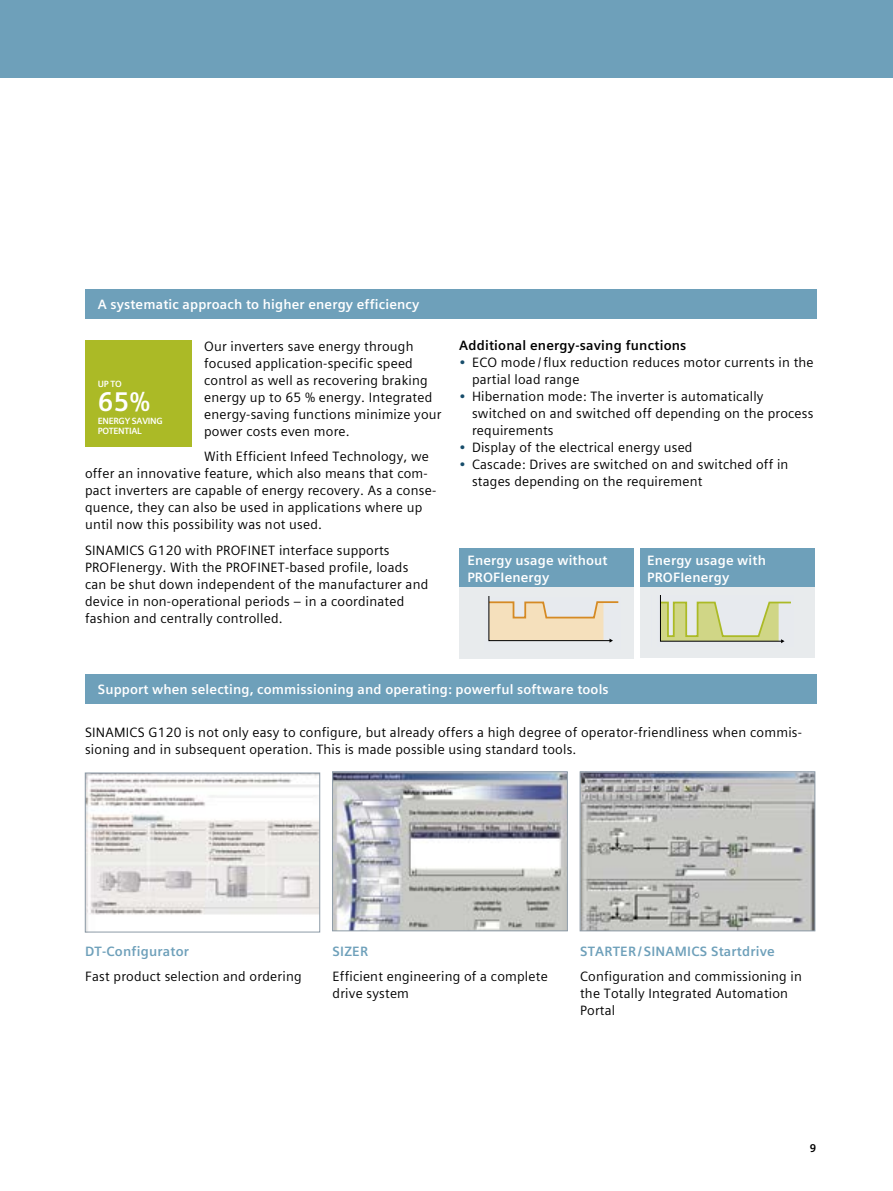
<style>
.page{position:relative;width:893px;height:1191px;background:#fff}
.page>*{position:absolute;margin:0;border:0;box-sizing:border-box;transform-origin:0 0}
.t1{font:700 27px "Siemens Sans Global";color:#fff}
.t2{font:13.5px/17px "Siemens Sans Global";letter-spacing:.015em;color:#000}
.t3{font:700 13.5px/17px "Siemens Sans Global";letter-spacing:.01em;color:#fff}
.t4{font:700 13.5px "Siemens Sans Global";letter-spacing:.015em;color:#6ea0ba}
.t5{font:700 13.5px "Siemens Sans Global";letter-spacing:.015em;color:#000}
.t6{font:700 11.25px "Siemens Sans Global";color:#000}
.t7{font:700 9px/10.6px "Siemens Sans Global";letter-spacing:-.03em;color:#fff}
.s1{color:#174c6a}
</style>
<div class="page">
<div style="left:459px;top:585px;width:175px;height:74px;background:#e8ebed"></div>
<div style="left:640px;top:585px;width:174px;height:73px;background:#e8ebed"></div>
<svg style="left:488px;top:597px;width:131px;height:45px"></svg>
<svg style="left:660px;top:595px;width:131px;height:48px"></svg>
<div style="left:459px;top:549px;width:175px;height:38px;background:#6ea0ba"></div>
<div style="left:640px;top:549px;width:174px;height:38px;background:#6ea0ba"></div>
<div style="left:85px;top:289px;width:731px;height:30px;background:#6ea0ba"></div>
<div style="left:0;top:0;width:893px;height:77px;background:#6ea0ba"></div>
<div style="left:85px;top:674px;width:731px;height:30px;background:#6ea0ba"></div>
<img style="left:334px;top:773px;width:232px;height:156px">
<div style="left:332px;top:771px;width:236px;height:160px;border:1px solid #8c9aa6"></div>
<img style="left:582px;top:773px;width:231px;height:156px">
<div style="left:580px;top:771px;width:235px;height:160px;border:1px solid #8c9aa6"></div>
<img style="left:87px;top:774px;width:231px;height:156px">
<div style="left:85px;top:772px;width:235px;height:160px;border:1px solid #8c9aa6"></div>
<div style="left:85px;top:341px;width:106px;height:106px;background:#abba26"></div>
<p class="t3" style="left:98px;top:296px;width:323px">A systematic approach to higher energy efficiency</p>
<p class="t2" style="left:204px;top:337px;width:239px">Our inverters save energy through focused application-specific speed control as well as recovering braking energy up to 65 % energy. Integrated energy-saving functions minimize your power costs even more.</p>
<p class="t2" style="left:85px;top:448px;width:353px;text-indent:119px">With Efficient Infeed Technology, we offer an innovative feature, which also means that com&shy;pact inverters are capable of energy recovery. As a conse&shy;quence, they can also be used in applications where up until now this possibility was not used.</p>
<p class="t2" style="left:85px;top:541px;width:345px">SINAMICS G120 with PROFINET interface supports PROFIenergy. With the PROFINET-based profile, loads can be shut down independent of the manufacturer and device in non-operational periods – in a coordinated fashion and centrally controlled.</p>
<p class="t7" style="left:98px;top:378px;width:25px">UP TO</p>
<h1 class="t1" style="left:98px;top:381px;width:54px">65%</h1>
<p class="t7" style="left:98px;top:415px;width:67px">ENERGY SAVING<br>POTENTIAL</p>
<p class="t5" style="left:459px;top:335px;width:229px">Additional energy-saving functions</p>
<p class="t2" style="left:472px;top:354px;width:343px;text-indent:-13px"><span class="s1">•</span> ECO mode /flux reduction reduces motor currents in the partial load range</p>
<p class="t2" style="left:472px;top:388px;width:343px;text-indent:-13px"><span class="s1">•</span> Hibernation mode: The inverter is automatically switched on and switched off depending on the process requirements</p>
<p class="t2" style="left:459px;top:439px;width:235px"><span class="s1">•</span> Display of the electrical energy used</p>
<p class="t2" style="left:472px;top:456px;width:318px;text-indent:-13px"><span class="s1">•</span> Cascade: Drives are switched on and switched off in stages depending on the requirement</p>
<p class="t3" style="left:467px;top:551px;width:142px">Energy usage without<br>PROFIenergy</p>
<p class="t3" style="left:647px;top:551px;width:120px">Energy usage with<br>PROFIenergy</p>
<p class="t3" style="left:98px;top:681px;width:512px">Support when selecting, commissioning and operating: powerful software tools</p>
<p class="t2" style="left:85px;top:724px;width:718px">SINAMICS G120 is not only easy to configure, but already offers a high degree of operator-friendliness when commis&shy;sioning and in subsequent operation. This is made possible using standard tools.</p>
<p class="t4" style="left:85px;top:940px;width:105px">DT-Configurator</p>
<p class="t2" style="left:85px;top:968px;width:218px">Fast product selection and ordering</p>
<p class="t4" style="left:333px;top:940px;width:37px">SIZER</p>
<p class="t2" style="left:333px;top:968px;width:217px">Efficient engineering of a complete drive system</p>
<p class="t4" style="left:580px;top:940px;width:196px">STARTER / SINAMICS Startdrive</p>
<p class="t2" style="left:580px;top:968px;width:223px">Configuration and commissioning in the Totally Integrated Automation<br>Portal</p>
<p class="t6" style="left:810px;top:1139px;width:8px">9</p>
</div>
